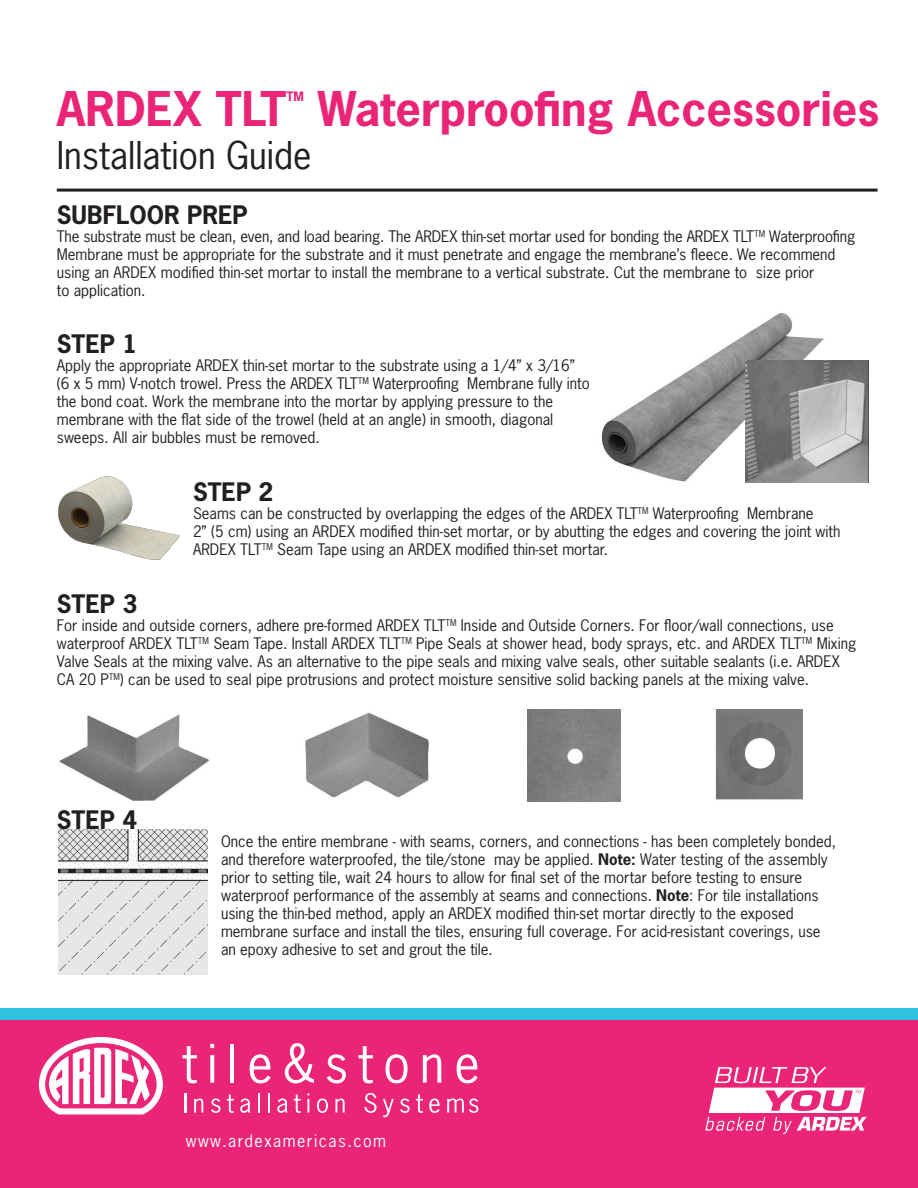
<style>
.page{position:relative;width:918px;height:1188px;background:#fff}
.page>*{position:absolute;margin:0;border:0;box-sizing:border-box;transform-origin:0 0}
.t1{font:700 45px "News Gothic Std";color:#ea2476}
.t2{font:36px "News Gothic Std";color:#231f20}
.t3{font:700 24px "News Gothic Std";color:#231f20}
.t4{font:16.2px "News Gothic Std";letter-spacing:.09em;color:#fff}
.t5{font:15px/18px "News Gothic Std";color:#231f20}
.t6{font:700 12.3px "News Gothic Std";color:#ea2476}
.s1{font-weight:700}
</style>
<div class="page">
<img style="left:602px;top:313px;width:222px;height:170px">
<img style="left:746px;top:360px;width:123px;height:123px">
<img style="left:716px;top:710px;width:87px;height:90px">
<img style="left:527px;top:710px;width:93px;height:92px">
<img style="left:59px;top:714px;width:150px;height:87px">
<img style="left:58px;top:830px;width:150px;height:145px">
<img style="left:58px;top:476px;width:122px;height:84px">
<img style="left:305px;top:712px;width:124px;height:86px">
<div style="left:0;top:1009px;width:918px;height:179px;background:#ea2476"></div>
<hr style="left:184px;top:1093px;width:2px;height:20px;background:#fff">
<svg style="left:194px;top:1098px;width:9px;height:15px"></svg>
<svg style="left:211px;top:1098px;width:9px;height:15px"></svg>
<svg style="left:227px;top:1094px;width:7px;height:19px"></svg>
<svg style="left:240px;top:1098px;width:10px;height:15px"></svg>
<hr style="left:258px;top:1093px;width:2px;height:20px;background:#fff">
<hr style="left:268px;top:1093px;width:2px;height:20px;background:#fff">
<svg style="left:277px;top:1098px;width:10px;height:15px"></svg>
<svg style="left:294px;top:1094px;width:7px;height:19px"></svg>
<svg style="left:307px;top:1093px;width:2px;height:20px"></svg>
<svg style="left:317px;top:1098px;width:11px;height:15px"></svg>
<svg style="left:335px;top:1098px;width:10px;height:15px"></svg>
<svg style="left:364px;top:1093px;width:13px;height:20px"></svg>
<svg style="left:383px;top:1099px;width:11px;height:18px"></svg>
<svg style="left:400px;top:1098px;width:10px;height:15px"></svg>
<svg style="left:416px;top:1094px;width:7px;height:19px"></svg>
<svg style="left:429px;top:1098px;width:11px;height:15px"></svg>
<svg style="left:447px;top:1098px;width:31px;height:15px"></svg>
<svg style="left:183px;top:1046px;width:14px;height:37px"></svg>
<svg style="left:210px;top:1055px;width:4px;height:28px"></svg>
<svg style="left:210px;top:1044px;width:4px;height:4px"></svg>
<hr style="left:230px;top:1044px;width:4px;height:39px;background:#fff">
<svg style="left:250px;top:1054px;width:21px;height:29px"></svg>
<svg style="left:285px;top:1043px;width:29px;height:40px"></svg>
<svg style="left:327px;top:1054px;width:19px;height:29px"></svg>
<svg style="left:359px;top:1046px;width:14px;height:37px"></svg>
<svg style="left:386px;top:1054px;width:22px;height:29px"></svg>
<svg style="left:423px;top:1054px;width:18px;height:29px"></svg>
<svg style="left:457px;top:1054px;width:21px;height:29px"></svg>
<svg style="left:39px;top:1037px;width:124px;height:78px"></svg>
<div style="left:0;top:1009px;width:918px;height:11px;background:#2ec1e0"></div>
<svg style="left:705px;top:1067px;width:162px;height:67px"></svg>
<hr style="left:57px;top:189px;width:820px;height:3px;background:#231f20">
<p class="t1" style="left:57px;top:79px;width:231px">ARDEX TLT</p>
<p class="t6" style="left:286px;top:88px;width:19px">TM</p>
<p class="t1" style="left:318px;top:79px;width:563px">Waterproofing Accessories</p>
<p class="t2" style="left:57px;top:132px;width:256px">Installation Guide</p>
<p class="t3" style="left:57px;top:199px;width:192px">SUBFLOOR PREP</p>
<p class="t5" style="left:57px;top:227px;width:800px">The substrate must be clean, even, and load bearing. The ARDEX thin-set mortar used for bonding the ARDEX TLT<sup>TM</sup> Waterproofing Membrane must be appropriate for the substrate and it must penetrate and engage the membrane’s fleece. We recommend using an ARDEX modified thin-set mortar to install the membrane to a vertical substrate. Cut the membrane to size prior<br>to application.</p>
<p class="t3" style="left:57px;top:329px;width:82px">STEP 1</p>
<p class="t5" style="left:57px;top:357px;width:535px">Apply the appropriate ARDEX thin-set mortar to the substrate using a 1/4” x 3/16” (6 x 5 mm) V-notch trowel. Press the ARDEX TLT<sup>TM</sup> Waterproofing Membrane fully into the bond coat. Work the membrane into the mortar by applying pressure to the membrane with the flat side of the trowel (held at an angle) in smooth, diagonal sweeps. All air bubbles must be removed.</p>
<p class="t3" style="left:193px;top:476px;width:82px">STEP 2</p>
<p class="t5" style="left:193px;top:504px;width:649px">Seams can be constructed by overlapping the edges of the ARDEX TLT<sup>TM</sup> Waterproofing Membrane<br>2” (5 cm) using an ARDEX modified thin-set mortar, or by abutting the edges and covering the joint with<br>ARDEX TLT<sup>TM</sup> Seam Tape using an ARDEX modified thin-set mortar.</p>
<p class="t3" style="left:57px;top:588px;width:82px">STEP 3</p>
<p class="t5" style="left:57px;top:616px;width:801px">For inside and outside corners, adhere pre-formed ARDEX TLT<sup>TM</sup> Inside and Outside Corners. For floor/wall connections, use waterproof ARDEX TLT<sup>TM</sup> Seam Tape. Install ARDEX TLT<sup>TM</sup> Pipe Seals at shower head, body sprays, etc. and ARDEX TLT<sup>TM</sup> Mixing Valve Seals at the mixing valve. As an alternative to the pipe seals and mixing valve seals, other suitable sealants (i.e. ARDEX CA 20 P<sup>TM</sup>) can be used to seal pipe protrusions and protect moisture sensitive solid backing panels at the mixing valve.</p>
<p class="t3" style="left:57px;top:804px;width:82px">STEP 4</p>
<p class="t5" style="left:221px;top:832px;width:617px">Once the entire membrane - with seams, corners, and connections - has been completely bonded, and therefore waterproofed, the tile/stone may be applied. <span class="s1">Note:</span> Water testing of the assembly</p>
<p class="t5" style="left:221px;top:868px;width:601px">prior to setting tile, wait 24 hours to allow for final set of the mortar before testing to ensure waterproof performance of the assembly at seams and connections. <span class="s1">Note</span>: For tile installations using the thin-bed method, apply an ARDEX modified thin-set mortar directly to the exposed membrane surface and install the tiles, ensuring full coverage. For acid-resistant coverings, use an epoxy adhesive to set and grout the tile.</p>
<p class="t4" style="left:186px;top:1130px;width:202px">www.ardexamericas.com</p>
</div>
